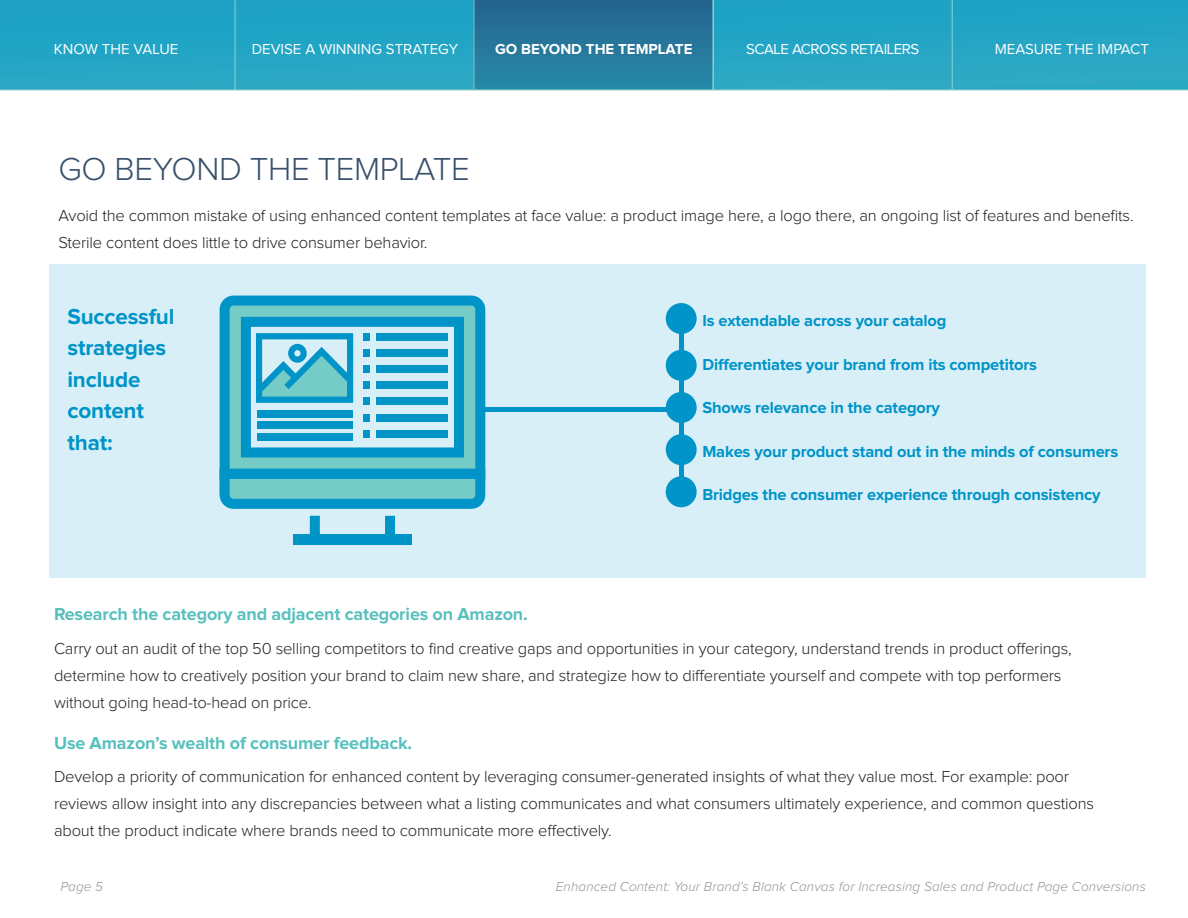
<style>
.page{position:relative;width:1188px;height:918px;background:#fff}
.page>*{position:absolute;margin:0;border:0;box-sizing:border-box;transform-origin:0 0}
.t1{font:300 33px "Proxima Nova";letter-spacing:-.01em;color:#38506b}
.t2{font:700 22.5px/31.5px "Proxima Nova";letter-spacing:-.01em;color:#0094c8}
.t3{font:700 18px "Proxima Nova";letter-spacing:-.01em;color:#58c0bd}
.t4{font:300 16.5px/27px "Proxima Nova";letter-spacing:-.01em;color:#231f20}
.t5{font:700 16.5px "Proxima Nova";letter-spacing:-.01em;color:#0094c8}
.t6{font:15px "Proxima Nova";color:#fff}
.t7{font:15px "Proxima Nova";letter-spacing:-.03em;color:#fff}
.t8{font:700 15px "Proxima Nova";color:#fff}
.t9{font:italic 300 13.5px "Proxima Nova";letter-spacing:.01em;color:#919396}
</style>
<div class="page">
<div style="left:50px;top:264px;width:1096px;height:314px;background:#d9eff7"></div>
<svg style="left:310px;top:516px;width:85px;height:18px"></svg>
<div style="left:293px;top:534px;width:119px;height:10px;background:#0094c8"></div>
<svg style="left:220px;top:479px;width:265px;height:30px;background:#4ab6c6"></svg>
<svg style="left:220px;top:296px;width:265px;height:183px"></svg>
<div style="left:485px;top:407px;width:196px;height:5px;background:#0094c8"></div>
<hr style="left:679px;top:308px;width:4px;height:196px;background:#0094c8">
<div style="left:666px;top:303px;width:31px;height:31px;background:#0094c8;border-radius:50%"></div>
<div style="left:666px;top:350px;width:31px;height:31px;background:#0094c8;border-radius:50%"></div>
<div style="left:666px;top:392px;width:31px;height:31px;background:#0094c8;border-radius:50%"></div>
<div style="left:666px;top:434px;width:31px;height:31px;background:#0094c8;border-radius:50%"></div>
<div style="left:666px;top:476px;width:31px;height:31px;background:#0094c8;border-radius:50%"></div>
<svg style="left:0;top:0;width:1188px;height:90px;background:#259cbc"></svg>
<p class="t6" style="left:54px;top:42px;width:126px">KNOW THE VALUE</p>
<p class="t7" style="left:746px;top:42px;width:175px">SCALE ACROSS RETAILERS</p>
<p class="t6" style="left:995px;top:42px;width:156px">MEASURE THE IMPACT</p>
<p class="t6" style="left:252px;top:42px;width:208px">DEVISE A WINNING STRATEGY</p>
<p class="t8" style="left:495px;top:42px;width:199px">GO BEYOND THE TEMPLATE</p>
<p class="t1" style="left:58px;top:154px;width:413px">GO BEYOND THE TEMPLATE</p>
<p class="t4" style="left:58px;top:203px;width:1077px">Avoid the common mistake of using enhanced content templates at face value: a product image here, a logo there, an ongoing list of features and benefits.<br>Sterile content does little to drive consumer behavior.</p>
<p class="t2" style="left:68px;top:302px;width:108px">Successful strategies include content that:</p>
<p class="t5" style="left:702px;top:313px;width:246px">Is extendable across your catalog</p>
<p class="t5" style="left:702px;top:357px;width:336px">Differentiates your brand from its competitors</p>
<p class="t5" style="left:702px;top:400px;width:239px">Shows relevance in the category</p>
<p class="t5" style="left:702px;top:444px;width:417px">Makes your product stand out in the minds of consumers</p>
<p class="t5" style="left:702px;top:487px;width:400px">Bridges the consumer experience through consistency</p>
<p class="t3" style="left:54px;top:606px;width:475px">Research the category and adjacent categories on Amazon.</p>
<p class="t4" style="left:54px;top:636px;width:1019px">Carry out an audit of the top 50 selling competitors to find creative gaps and opportunities in your category, understand trends in product offerings, determine how to creatively position your brand to claim new share, and strategize how to differentiate yourself and compete with top performers without going head-to-head on price.</p>
<p class="t3" style="left:54px;top:734px;width:360px">Use Amazon’s wealth of consumer feedback.</p>
<p class="t4" style="left:54px;top:764px;width:1042px">Develop a priority of communication for enhanced content by leveraging consumer-generated insights of what they value most. For example: poor reviews allow insight into any discrepancies between what a listing communicates and what consumers ultimately experience, and common questions about the product indicate where brands need to communicate more effectively.</p>
<p class="t9" style="left:60px;top:880px;width:44px">Page 5</p>
<p class="t9" style="left:556px;top:880px;width:592px">Enhanced Content: Your Brand’s Blank Canvas for Increasing Sales and Product Page Conversions</p>
</div>
